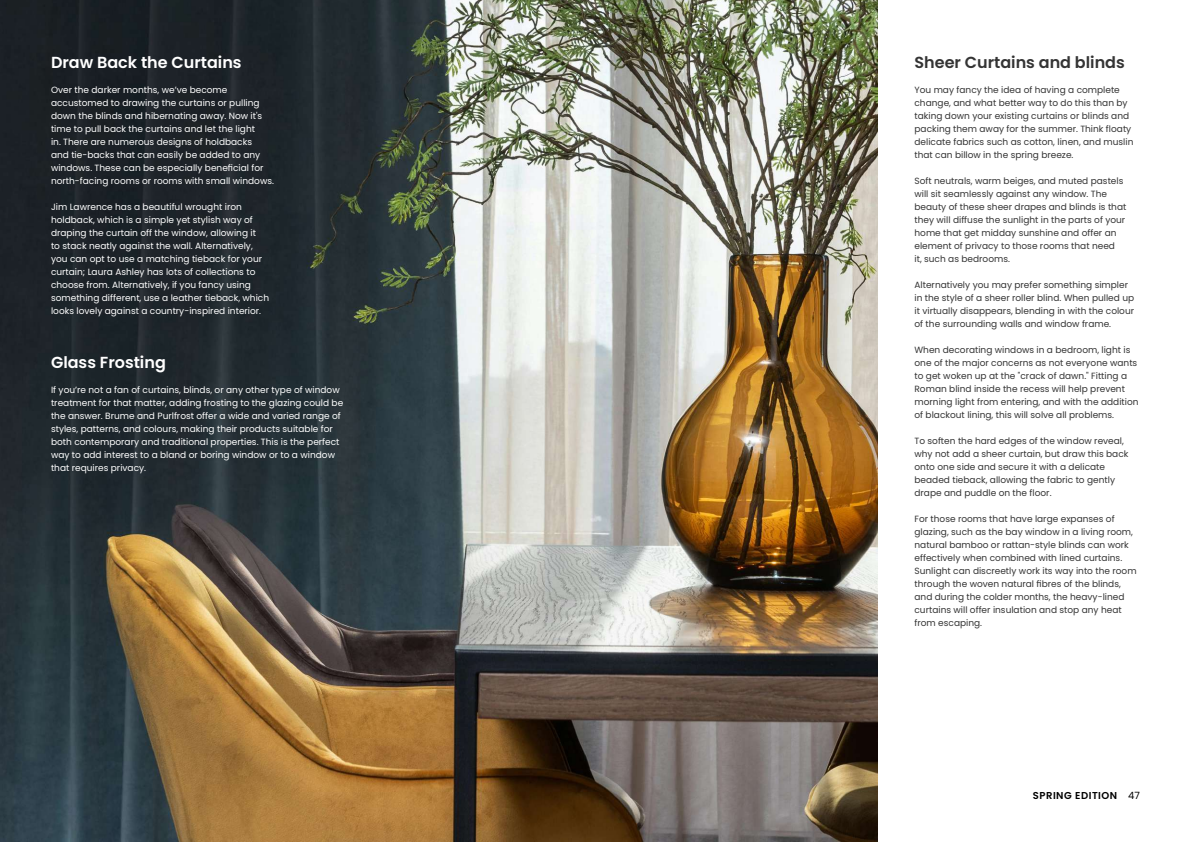
<style>
.page{position:relative;width:1191px;height:842px;background:#fff}
.page>*{position:absolute;margin:0;border:0;box-sizing:border-box;transform-origin:0 0}
.t1{font:600 16px "Poppins";color:#fff}
.t2{font:600 16px "Poppins";color:#343434}
.t3{font:600 10px "Poppins";letter-spacing:.05em;color:#000}
.t4{font:9px/13px "Poppins";color:#343434}
.t5{font:9px/13px "Poppins";color:#fff}
.s1{font-weight:400}
</style>
<div class="page">
<img style="left:0;top:0;width:877px;height:842px">
<h1 class="t1" style="left:51px;top:53px;width:192px">Draw Back the Curtains</h1>
<p class="t5" style="left:51px;top:83px;width:224px">Over the darker months, we’ve become accustomed to drawing the curtains or pulling down the blinds and hibernating away. Now it's time to pull back the curtains and let the light<br>in. There are numerous designs of holdbacks<br>and tie-backs that can easily be added to any windows. These can be especially beneficial for north-facing rooms or rooms with small windows.</p>
<p class="t5" style="left:51px;top:200px;width:220px">Jim Lawrence has a beautiful wrought iron holdback, which is a simple yet stylish way of draping the curtain off the window, allowing it<br>to stack neatly against the wall. Alternatively, you can opt to use a matching tieback for your curtain; Laura Ashley has lots of collections to choose from. Alternatively, if you fancy using something different, use a leather tieback, which looks lovely against a country-inspired interior.</p>
<h1 class="t1" style="left:51px;top:353px;width:116px">Glass Frosting</h1>
<p class="t5" style="left:51px;top:383px;width:294px">If you’re not a fan of curtains, blinds, or any other type of window treatment for that matter, adding frosting to the glazing could be the answer. Brume and Purlfrost offer a wide and varied range of styles, patterns, and colours, making their products suitable for both contemporary and traditional properties. This is the perfect way to add interest to a bland or boring window or to a window that requires privacy.</p>
<h1 class="t2" style="left:914px;top:53px;width:212px">Sheer Curtains and blinds</h1>
<p class="t4" style="left:914px;top:83px;width:220px">You may fancy the idea of having a complete change, and what better way to do this than by taking down your existing curtains or blinds and packing them away for the summer. Think floaty delicate fabrics such as cotton, linen, and muslin that can billow in the spring breeze.</p>
<p class="t4" style="left:914px;top:174px;width:213px">Soft neutrals, warm beiges, and muted pastels will sit seamlessly against any window. The beauty of these sheer drapes and blinds is that they will diffuse the sunlight in the parts of your home that get midday sunshine and offer an element of privacy to those rooms that need<br>it, such as bedrooms.</p>
<p class="t4" style="left:914px;top:278px;width:221px">Alternatively you may prefer something simpler in the style of a sheer roller blind. When pulled up it virtually disappears, blending in with the colour of the surrounding walls and window frame.</p>
<p class="t4" style="left:914px;top:343px;width:225px">When decorating windows in a bedroom, light is one of the major concerns as not everyone wants to get woken up at the "crack of dawn." Fitting a Roman blind inside the recess will help prevent morning light from entering, and with the addition of blackout lining, this will solve all problems.</p>
<p class="t4" style="left:914px;top:434px;width:215px">To soften the hard edges of the window reveal, why not add a sheer curtain, but draw this back onto one side and secure it with a delicate beaded tieback, allowing the fabric to gently drape and puddle on the floor.</p>
<p class="t4" style="left:914px;top:512px;width:224px">For those rooms that have large expanses of glazing, such as the bay window in a living room, natural bamboo or rattan-style blinds can work effectively when combined with lined curtains.<br>Sunlight can discreetly work its way into the room through the woven natural fibres of the blinds, and during the colder months, the heavy-lined curtains will offer insulation and stop any heat from escaping.</p>
<p class="t3" style="left:1033px;top:789px;width:108px">SPRING EDITION <span class="s1">47</span></p>
</div>
